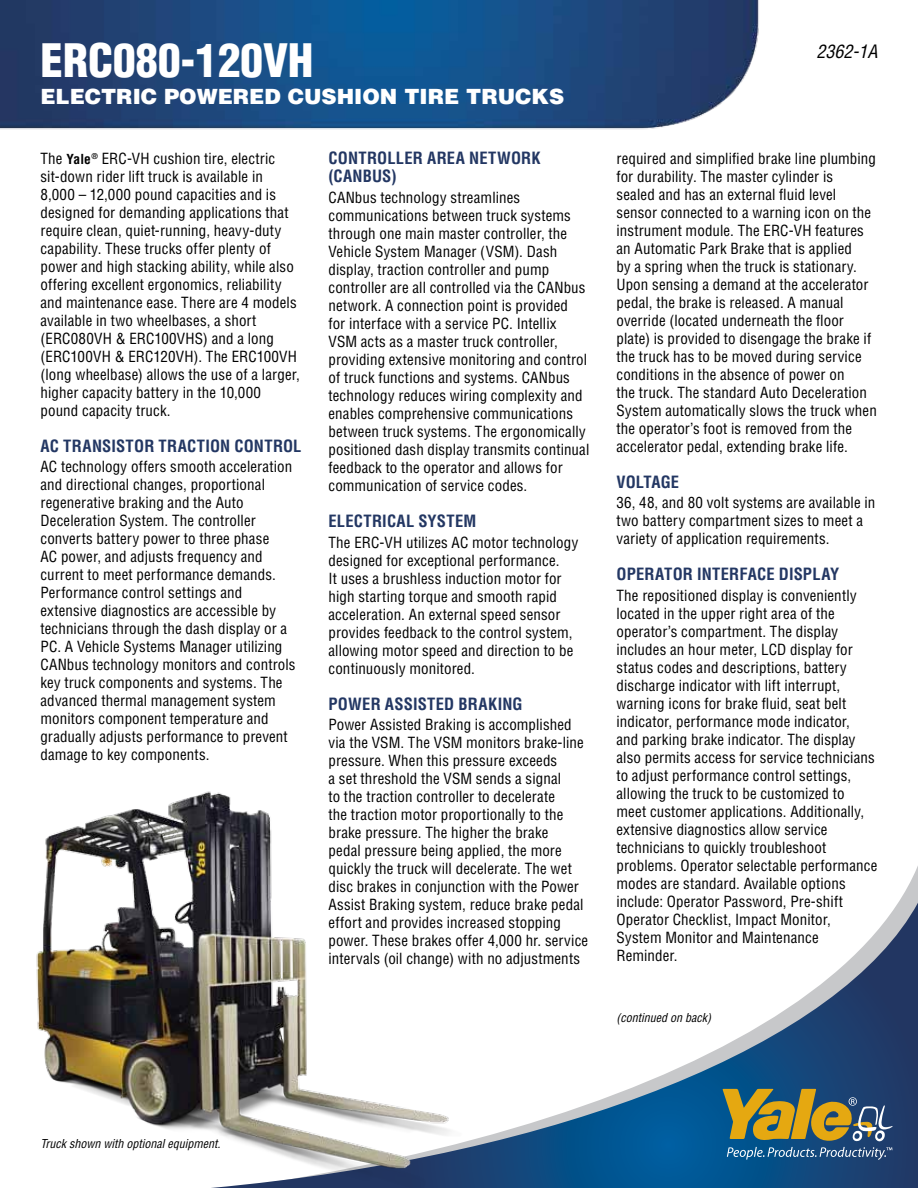
<style>
.page{position:relative;width:918px;height:1188px;background:#fff}
.page>*{position:absolute;margin:0;border:0;box-sizing:border-box;transform-origin:0 0}
.t1{font:900 condensed 45px "Helvetica";color:#fff}
.t2{font:900 21px "Helvetica";color:#fff}
.t3{font:italic condensed 18px "Helvetica";color:#000}
.t4{font:700 condensed 16.5px/18px "Helvetica";letter-spacing:.01em;color:#233763}
.t5{font:condensed 15px/18px "Helvetica";letter-spacing:.01em;color:#000}
.t6{font:italic condensed 12px "Helvetica";color:#000}
.s1{font-weight:700;font-size:13.5px}
</style>
<div class="page">
<svg style="left:470px;top:903px;width:448px;height:285px"></svg>
<svg style="left:722px;top:1089px;width:171px;height:71px;background:#697560"></svg>
<img style="left:0;top:0;width:759px;height:130px">
<img style="left:36px;top:791px;width:434px;height:397px">
<h1 class="t1" style="left:40px;top:32px;width:274px">ERC080-120VH</h1>
<h2 class="t2" style="left:40px;top:82px;width:525px">ELECTRIC POWERED CUSHION TIRE TRUCKS</h2>
<p class="t5" style="left:40px;top:149px;width:261px">The <span class="s1">YALE</span><sup>®</sup> ERC-VH cushion tire, electric sit-down rider lift truck is available in 8,000 – 12,000 pound capacities and is designed for demanding applications that require clean, quiet-running, heavy-duty capability. These trucks offer plenty of power and high stacking ability, while also offering excellent ergonomics, reliability and maintenance ease. There are 4 models available in two wheelbases, a short (ERC080VH &amp; ERC100VHS) and a long (ERC100VH &amp; ERC120VH). The ERC100VH (long wheelbase) allows the use of a larger, higher capacity battery in the 10,000 pound capacity truck.</p>
<p class="t4" style="left:40px;top:437px;width:263px">AC TRANSISTOR TRACTION CONTROL</p>
<p class="t5" style="left:40px;top:458px;width:257px">AC technology offers smooth acceleration and directional changes, proportional regenerative braking and the Auto Deceleration System. The controller converts battery power to three phase<br>AC power, and adjusts frequency and current to meet performance demands.<br>Performance control settings and extensive diagnostics are accessible by technicians through the dash display or a PC. A Vehicle Systems Manager utilizing CANbus technology monitors and controls key truck components and systems. The advanced thermal management system monitors component temperature and gradually adjusts performance to prevent damage to key components.</p>
<p class="t4" style="left:328px;top:149px;width:214px">CONTROLLER AREA NETWORK (CANB</p>
<p class="t4" style="left:372px;top:167px;width:26px">US)</p>
<p class="t5" style="left:328px;top:188px;width:262px">CANbus technology streamlines communications between truck systems through one main master controller, the Vehicle System Manager (VSM). Dash display, traction controller and pump controller are all controlled via the CANbus network. A connection point is provided<br>for interface with a service PC. Intellix<br>VSM acts as a master truck controller, providing extensive monitoring and control of truck functions and systems. CANbus technology reduces wiring complexity and enables comprehensive communications between truck systems. The ergonomically positioned dash display transmits continual feedback to the operator and allows for communication of service codes.</p>
<p class="t4" style="left:328px;top:512px;width:149px">ELECTRICAL SYSTEM</p>
<p class="t5" style="left:328px;top:533px;width:251px">The ERC-VH utilizes AC motor technology designed for exceptional performance.<br>It uses a brushless induction motor for high starting torque and smooth rapid acceleration. An external speed sensor provides feedback to the control system, allowing motor speed and direction to be continuously monitored.</p>
<p class="t4" style="left:328px;top:695px;width:196px">POWER ASSISTED BRAKING</p>
<p class="t5" style="left:328px;top:716px;width:261px">Power Assisted Braking is accomplished via the VSM. The VSM monitors brake-line pressure. When this pressure exceeds<br>a set threshold the VSM sends a signal<br>to the traction controller to decelerate<br>the traction motor proportionally to the brake pressure. The higher the brake<br>pedal pressure being applied, the more quickly the truck will decelerate. The wet disc brakes in conjunction with the Power Assist Braking system, reduce brake pedal effort and provides increased stopping power. These brakes offer 4,000 hr. service intervals (oil change) with no adjustments</p>
<p class="t3" style="left:816px;top:40px;width:63px">2362-1A</p>
<p class="t5" style="left:616px;top:149px;width:262px">required and simplified brake line plumbing for durability. The master cylinder is<br>sealed and has an external fluid level sensor connected to a warning icon on the instrument module. The ERC-VH features an Automatic Park Brake that is applied<br>by a spring when the truck is stationary.<br>Upon sensing a demand at the accelerator pedal, the brake is released. A manual override (located underneath the floor plate) is provided to disengage the brake if the truck has to be moved during service conditions in the absence of power on<br>the truck. The standard Auto Deceleration System automatically slows the truck when the operator’s foot is removed from the accelerator pedal, extending brake life.</p>
<p class="t4" style="left:616px;top:473px;width:64px">VOLTAGE</p>
<p class="t5" style="left:616px;top:494px;width:260px">36, 48, and 80 volt systems are available in two battery compartment sizes to meet a variety of application requirements.</p>
<p class="t4" style="left:616px;top:565px;width:224px">OPERATOR INTERFACE DISPLAY</p>
<p class="t5" style="left:616px;top:586px;width:262px">The repositioned display is conveniently located in the upper right area of the operator’s compartment. The display includes an hour meter, LCD display for status codes and descriptions, battery discharge indicator with lift interrupt, warning icons for brake fluid, seat belt indicator, performance mode indicator,<br>and parking brake indicator. The display also permits access for service technicians to adjust performance control settings, allowing the truck to be customized to meet customer applications. Additionally, extensive diagnostics allow service technicians to quickly troubleshoot problems. Operator selectable performance modes are standard. Available options include: Operator Password, Pre-shift Operator Checklist, Impact Monitor, System Monitor and Maintenance Reminder.</p>
<p class="t6" style="left:616px;top:1010px;width:96px">(continued on back)</p>
<p class="t6" style="left:40px;top:1136px;width:182px">Truck shown with optional equipment.</p>
</div>
